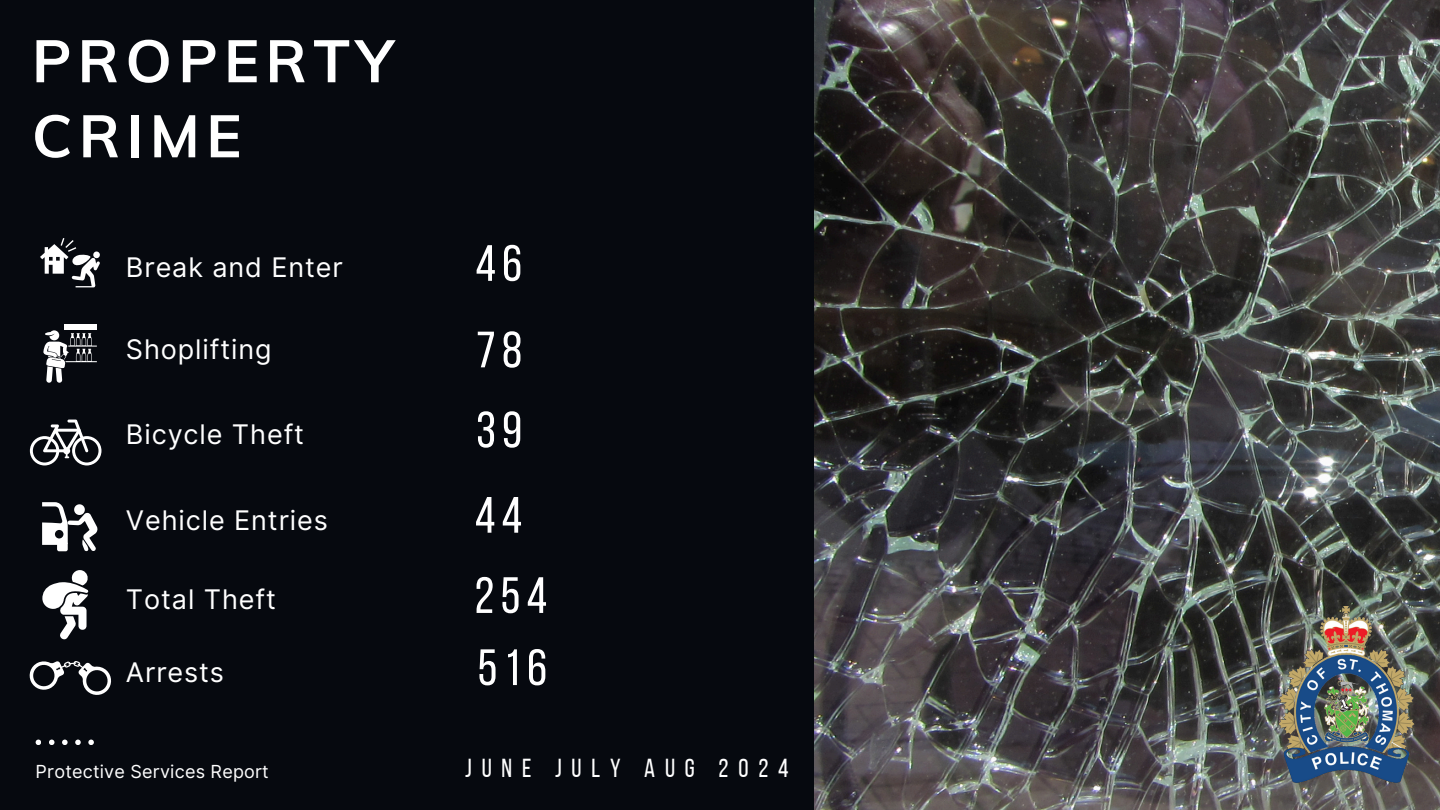
<style>
.page{position:relative;width:1440px;height:810px;background:#06090f}
.page>*{position:absolute;margin:0;border:0;box-sizing:border-box;transform-origin:0 0}
.t1{font:700 59.1px/75px "Muli";letter-spacing:.105em;color:#fff}
.t2{font:51px "Bebas Neue";letter-spacing:.125em;color:#fff}
.t3{font:27px "Inter";letter-spacing:.035em;color:#fff}
.t4{font:26px "Bebas Neue";letter-spacing:.38em;color:#fff}
.t5{font:18px "Inter";letter-spacing:.015em;color:#fff}
</style>
<div class="page">
<svg style="left:40px;top:238px;width:60px;height:49px"></svg>
<img style="left:814px;top:0;width:626px;height:810px">
<div style="left:64px;top:324px;width:33px;height:5px;background:#fff"></div>
<svg style="left:43px;top:330px;width:54px;height:53px"></svg>
<svg style="left:30px;top:420px;width:71px;height:45px"></svg>
<svg style="left:42px;top:502px;width:56px;height:49px"></svg>
<svg style="left:36px;top:740px;width:5px;height:5px"></svg>
<svg style="left:49px;top:740px;width:6px;height:5px"></svg>
<svg style="left:62px;top:740px;width:6px;height:5px"></svg>
<svg style="left:75px;top:740px;width:6px;height:5px"></svg>
<svg style="left:88px;top:740px;width:6px;height:5px"></svg>
<img style="left:1279px;top:606px;width:136px;height:176px">
<svg style="left:42px;top:570px;width:47px;height:70px"></svg>
<svg style="left:29px;top:661px;width:82px;height:34px"></svg>
<p class="t1" style="left:32px;top:22px;width:363px">PROPERTY<br>CRIME</p>
<p class="t3" style="left:126px;top:252px;width:218px">Break and Enter</p>
<h3 class="t3" style="left:126px;top:333px;width:147px">Shoplifting</h3>
<p class="t3" style="left:126px;top:418px;width:180px">Bicycle Theft</p>
<h3 class="t3" style="left:126px;top:504px;width:203px">Vehicle Entries</h3>
<p class="t3" style="left:126px;top:583px;width:151px">Total Theft</p>
<p class="t3" style="left:126px;top:656px;width:100px">Arrests</p>
<p class="t5" style="left:36px;top:760px;width:235px">Protective Services Report</p>
<h1 class="t2" style="left:475px;top:243px;width:48px">46</h1>
<p class="t2" style="left:476px;top:329px;width:48px">78</p>
<p class="t2" style="left:476px;top:409px;width:47px">39</p>
<h3 class="t2" style="left:475px;top:494px;width:49px">44</h3>
<p class="t2" style="left:475px;top:575px;width:74px">254</p>
<h3 class="t2" style="left:478px;top:647px;width:71px">516</h3>
<p class="t4" style="left:465px;top:757px;width:325px">JUNE JULY AUG 2024</p>
</div>
